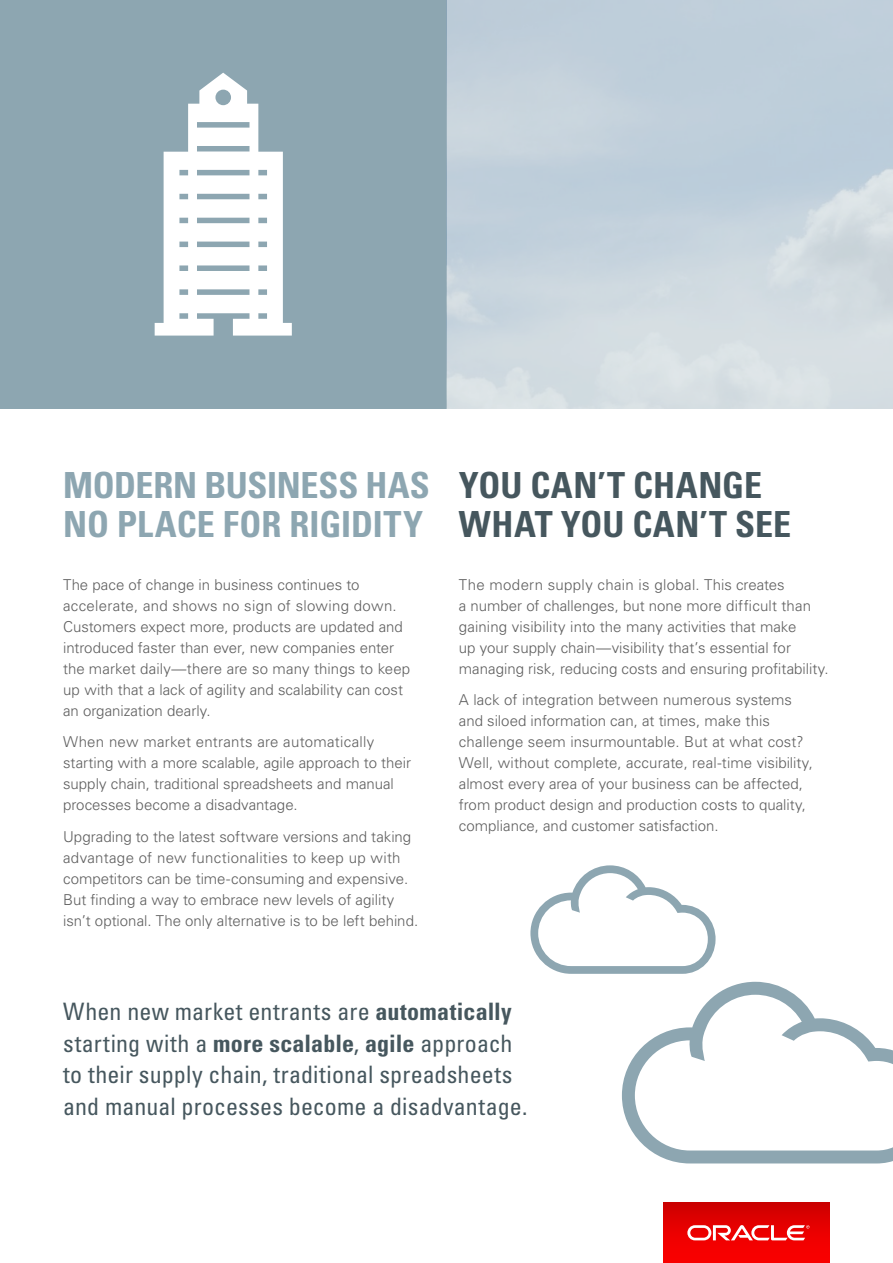
<style>
.page{position:relative;width:893px;height:1263px;background:#fff}
.page>*{position:absolute;margin:0;border:0;box-sizing:border-box;transform-origin:0 0}
.t1{font:700 condensed 36px/39px "Univers LT Std";letter-spacing:-.005em;color:#8da6b1}
.t2{font:700 condensed 36px/39px "Univers LT Std";color:#46575e}
.Intro{font:condensed 24px/31.5px "Univers LT Std";letter-spacing:.005em;color:#46575e}
.Intro-2{font:300 15px/21px "Univers LT Std";color:#5f5f5f}
.s1{font-weight:700}
</style>
<div class="page">
<div style="left:0;top:0;width:446px;height:408px;background:#8da6b1"></div>
<svg style="left:622px;top:982px;width:271px;height:181px"></svg>
<svg style="left:530px;top:865px;width:186px;height:109px"></svg>
<svg style="left:155px;top:73px;width:137px;height:263px"></svg>
<div style="left:663px;top:1202px;width:166px;height:61px;background:linear-gradient(to bottom,#d00000,#ff0303)"></div>
<svg style="left:687px;top:1225px;width:122px;height:15px"></svg>
<p class="t1" style="left:63px;top:465px;width:368px">MODERN BUSINESS HAS<br>NO PLACE FOR RIGIDITY</p>
<p class="Intro-2" style="left:63px;top:574px;width:349px">The pace of change in business continues to accelerate, and shows no sign of slowing down.<br>Customers expect more, products are updated and introduced faster than ever, new companies enter the market daily—there are so many things to keep up with that a lack of agility and scalability can cost an organization dearly.</p>
<p class="Intro-2" style="left:63px;top:731px;width:349px">When new market entrants are automatically starting with a more scalable, agile approach to their supply chain, traditional spreadsheets and manual processes become a disadvantage.</p>
<p class="Intro-2" style="left:63px;top:826px;width:357px">Upgrading to the latest software versions and taking advantage of new functionalities to keep up with competitors can be time-consuming and expensive.<br>But finding a way to embrace new levels of agility isn’t optional. The only alternative is to be left behind.</p>
<p class="t2" style="left:459px;top:465px;width:334px">YOU CAN’T CHANGE<br>WHAT YOU CAN’T SEE</p>
<p class="Intro-2" style="left:459px;top:574px;width:371px">The modern supply chain is global. This creates<br>a number of challenges, but none more difficult than gaining visibility into the many activities that make<br>up your supply chain—visibility that’s essential for managing risk, reducing costs and ensuring profitability.</p>
<p class="Intro-2" style="left:459px;top:689px;width:355px">A lack of integration between numerous systems and siloed information can, at times, make this challenge seem insurmountable. But at what cost?<br>Well, without complete, accurate, real-time visibility, almost every area of your business can be affected, from product design and production costs to quality, compliance, and customer satisfaction.</p>
<p class="Intro" style="left:63px;top:995px;width:466px">When new market entrants are <span class="s1">automatically </span>starting with a <span class="s1">more scalable</span>, <span class="s1">agile</span> approach to their supply chain, traditional spreadsheets and manual processes become a disadvantage.</p>
</div>
